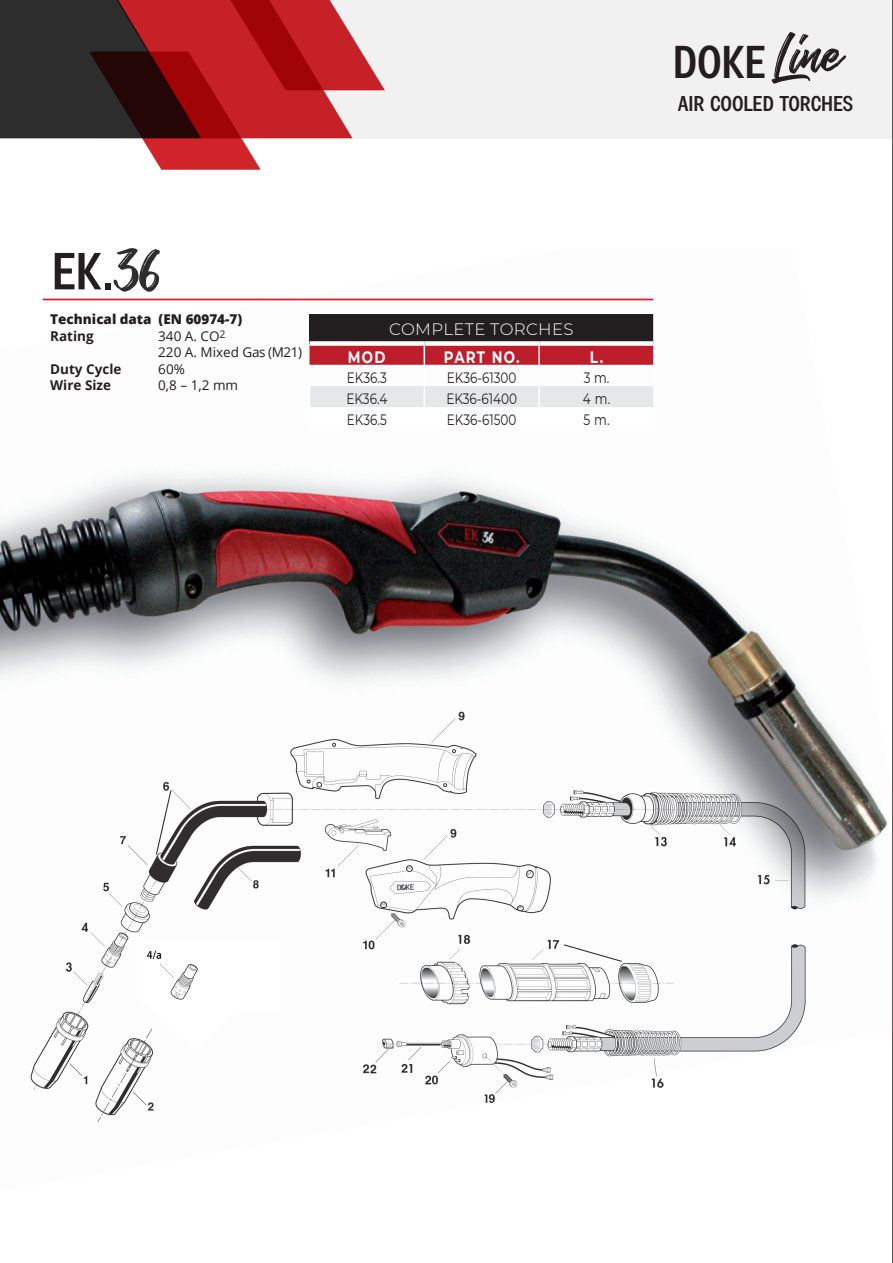
<style>
.page{position:relative;width:893px;height:1263px;background:#fff}
.page>*{position:absolute;margin:0;border:0;box-sizing:border-box;transform-origin:0 0}
.ISIAN{font:60px "The Historia";color:#231f20}
.t1{font:500 51px "Morton";color:#231f20}
.ISIAN-2{font:500 45px "Morton";color:#231f20}
.Big_Title{font:500 21px "Morton";letter-spacing:-.01em;color:#231f20}
.t2{font:300 16.5px "Montserrat";letter-spacing:.02em;color:#fff}
.t3{font:700 16.5px "Montserrat";letter-spacing:.1em;color:#fff;scale:.81 1}
.table_basic_-_Standard_Delivery{font:15px "Montserrat";color:#231f20;scale:.8 1}
.ISIAN-3{font:13.5px "Open Sans";color:#231f20}
.ISIAN-4{font:800 13.5px "Open Sans";color:#231f20}
.ISIAN-5{font:700 13.5px "Open Sans";color:#231f20}
.s1{font-family:"The Historia";font-weight:400;font-size:73.5px;color:#2d2d2d}
</style>
<div class="page">
<div style="left:0;top:0;width:893px;height:138px;background:#f1f1f1"></div>
<img style="left:0;top:298px;width:888px;height:601px">
<svg style="left:0;top:0;width:385px;height:170px"></svg>
<hr style="left:892px;top:0;width:1px;height:1263px;background:#231f20">
<hr style="left:43px;top:299px;width:610px;height:1px;background:#d1232a">
<div style="left:309px;top:314px;width:345px;height:29px;background:#231f20"></div>
<hr style="left:653px;top:343px;width:2px;height:22px;background:#fff">
<hr style="left:653px;top:365px;width:2px;height:21px;background:#fff">
<hr style="left:653px;top:386px;width:2px;height:21px;background:#fff">
<svg style="left:309px;top:343px;width:345px;height:85px"></svg>
<hr style="left:538px;top:407px;width:2px;height:21px;background:#fff">
<hr style="left:653px;top:407px;width:2px;height:21px;background:#fff">
<hr style="left:653px;top:314px;width:2px;height:29px;background:#fff">
<div style="left:309px;top:341px;width:115px;height:5px;background:#fff"></div>
<div style="left:424px;top:341px;width:115px;height:5px;background:#fff"></div>
<div style="left:539px;top:341px;width:114px;height:5px;background:#fff"></div>
<img style="left:12px;top:702px;width:806px;height:420px">
<svg style="left:137px;top:941px;width:144px;height:108px"></svg>
<img style="left:120px;top:933px;width:101px;height:102px">
<p class="t1" style="left:52px;top:227px;width:112px">EK.<span class="s1">36</span></p>
<p class="ISIAN-4" style="left:50px;top:309px;width:193px">Technical data (EN 60974-7)</p>
<p class="ISIAN-5" style="left:50px;top:326px;width:45px">Rating</p>
<p class="ISIAN-3" style="left:158px;top:326px;width:69px">340 A. CO<sup>2</sup></p>
<p class="ISIAN-3" style="left:158px;top:343px;width:145px">220 A. Mixed Gas (M21)</p>
<p class="ISIAN-5" style="left:50px;top:359px;width:73px">Duty Cycle</p>
<p class="ISIAN-3" style="left:158px;top:359px;width:28px">60%</p>
<p class="ISIAN-5" style="left:50px;top:376px;width:62px">Wire Size</p>
<p class="ISIAN-3" style="left:158px;top:376px;width:81px">0,8 – 1,2 mm</p>
<p class="t2" style="left:389px;top:318px;width:186px">COMPLETE TORCHES</p>
<p class="t3" style="left:348px;top:345px;width:48px">MOD</p>
<p class="t3" style="left:444px;top:345px;width:95px">PART NO.</p>
<p class="t3" style="left:590px;top:345px;width:18px">L.</p>
<p class="table_basic_-_Standard_Delivery" style="left:347px;top:367px;width:52px">EK36.3</p>
<p class="table_basic_-_Standard_Delivery" style="left:447px;top:367px;width:88px">EK36-61300</p>
<p class="table_basic_-_Standard_Delivery" style="left:584px;top:367px;width:33px">3 m.</p>
<p class="table_basic_-_Standard_Delivery" style="left:346px;top:388px;width:53px">EK36.4</p>
<p class="table_basic_-_Standard_Delivery" style="left:446px;top:388px;width:90px">EK36-61400</p>
<p class="table_basic_-_Standard_Delivery" style="left:583px;top:388px;width:36px">4 m.</p>
<p class="table_basic_-_Standard_Delivery" style="left:347px;top:409px;width:51px">EK36.5</p>
<p class="table_basic_-_Standard_Delivery" style="left:447px;top:409px;width:88px">EK36-61500</p>
<p class="table_basic_-_Standard_Delivery" style="left:583px;top:409px;width:34px">5 m.</p>
<p class="ISIAN" style="left:776px;top:15px;width:69px">Line</p>
<p class="ISIAN-2" style="left:672px;top:23px;width:95px">DOKE</p>
<p class="Big_Title" style="left:678px;top:85px;width:177px">AIR COOLED TORCHES</p>
</div>
